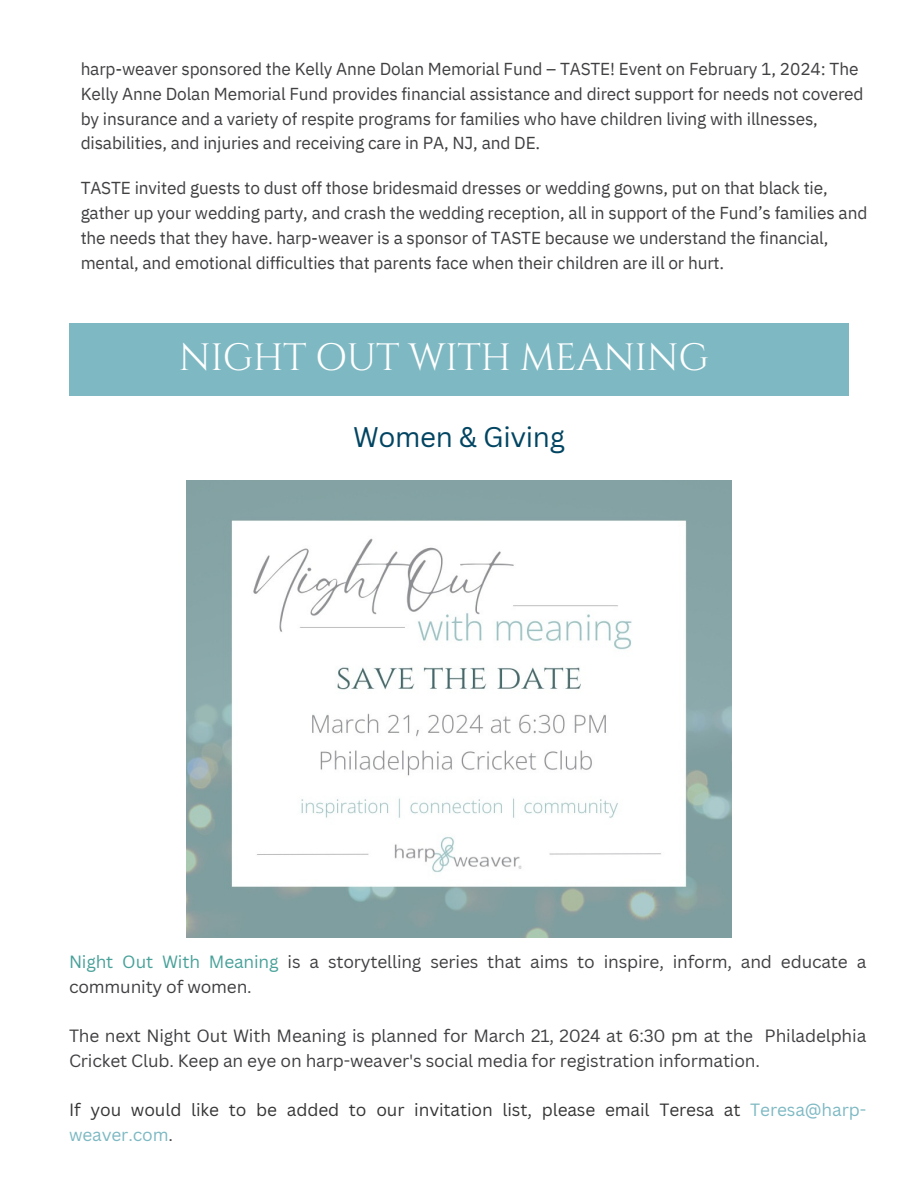
<style>
.page{position:relative;width:918px;height:1188px;background:#fff}
.page>*{position:absolute;margin:0;border:0;box-sizing:border-box;transform-origin:0 0}
.t1{font:37.95px "Cinzel";letter-spacing:-.01em;color:#fff}
.t2{font:27.6px "Canva Sans";letter-spacing:-.015em;color:#024562}
.t3{font:17.25px/24.8px "IBM Plex Sans";letter-spacing:-.01em;color:#403f42}
.t4{font:17.25px/24.8px "Canva Sans";letter-spacing:-.01em;color:#403f42}
.t5{font:17.25px/24.8px "Canva Sans";letter-spacing:-.005em;color:#363636}
.s1{color:#48a199}
.s2{color:#7eb9c3}
.s3{color:#403f42}
</style>
<div class="page">
<div style="left:69px;top:323px;width:780px;height:73px;background:#7eb9c3"></div>
<img style="left:186px;top:480px;width:546px;height:457px">
<p class="t3" style="left:81px;top:56px;width:784px">harp-weaver sponsored the Kelly Anne Dolan Memorial Fund – TASTE! Event on February 1, 2024: The Kelly Anne Dolan Memorial Fund provides financial assistance and direct support for needs not covered by insurance and a variety of respite programs for families who have children living with illnesses, disabilities, and injuries and receiving care in PA, NJ, and DE.</p>
<p class="t3" style="left:81px;top:176px;width:788px">TASTE invited guests to dust off those bridesmaid dresses or wedding gowns, put on that black tie, gather up your wedding party, and crash the wedding reception, all in support of the Fund’s families and the needs that they have. harp-weaver is a sponsor of TASTE because we understand the financial, mental, and emotional difficulties that parents face when their children are ill or hurt.</p>
<h1 class="t1" style="left:179px;top:333px;width:531px">NIGHT OUT WITH MEANING</h1>
<h2 class="t2" style="left:353px;top:418px;width:213px">Women &amp; Giving</h2>
<p class="t4" style="left:69px;top:949px;width:799px"><span class="s1">Night Out With Meaning</span> is a storytelling series that aims to inspire, inform, and educate a community of women.</p>
<p class="t4" style="left:69px;top:1023px;width:799px">The next Night Out With Meaning is planned for March 21, 2024 at 6:30 pm at the Philadelphia<br>Cricket Club. Keep an eye on harp-weaver's social media for registration information.</p>
<p class="t5" style="left:69px;top:1097px;width:799px">If you would like to be added to our invitation list, please email Teresa at <span class="s2">Teresa@harp&shy;weaver.com</span><span class="s3">.</span></p>
</div>
